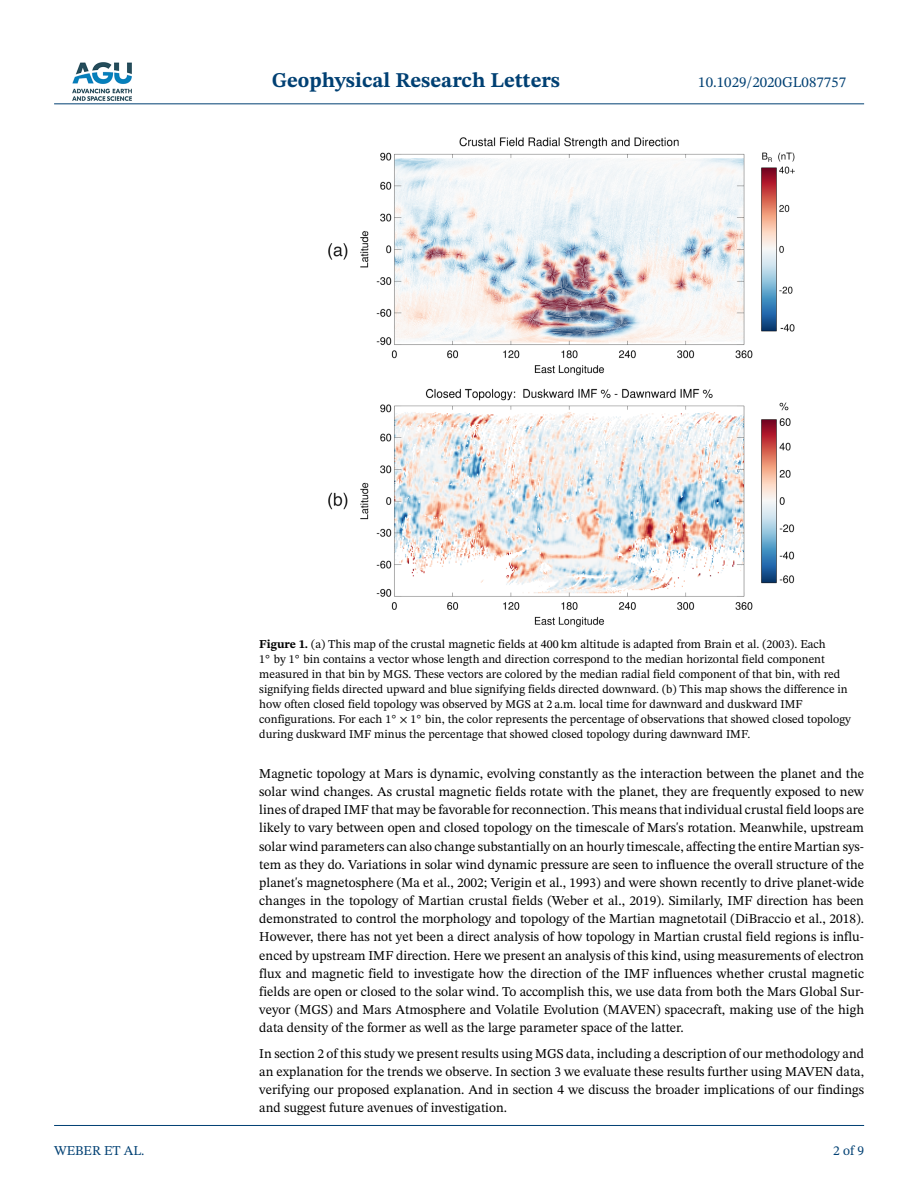
<style>
.page{position:relative;width:918px;height:1188px;background:#fff}
.page>*{position:absolute;margin:0;border:0;box-sizing:border-box;transform-origin:0 0}
.t1{font:700 21px "STIX Two Text";color:#004073}
.t2{font:15px "STIX Two Text";color:#004073}
.t3{font:13.5px/18.1px "STIX Two Text";color:#000;text-align:justify}
.t4{font:13.5px "STIX Two Text";color:#004073}
.t5{font:12px/15px "STIX Two Text";color:#000}
.s1{font-weight:700}
.s2{font-family:"STIX Math"}
</style>
<div class="page">
<img style="left:72px;top:62px;width:60px;height:39px">
<hr style="left:54px;top:103px;width:810px;height:1px;background:#004073">
<img style="left:328px;top:137px;width:467px;height:490px">
<hr style="left:54px;top:1125px;width:810px;height:1px;background:#004073">
<h1 class="t1" style="left:272px;top:72px;width:290px">Geophysical Research Letters</h1>
<p class="t2" style="left:698px;top:77px;width:149px">10.1029/2020GL087757</p>
<p class="t5" style="left:259px;top:638px;width:593px"><span class="s1">Figure 1.</span> (a) This map of the crustal magnetic fields at 400 km altitude is adapted from Brain et al. (2003). Each<br>1<sup>◦</sup> by 1<sup>◦</sup> bin contains a vector whose length and direction correspond to the median horizontal field component measured in that bin by MGS. These vectors are colored by the median radial field component of that bin, with red signifying fields directed upward and blue signifying fields directed downward. (b) This map shows the difference in how often closed field topology was observed by MGS at 2 a.m. local time for dawnward and duskward IMF configurations. For each 1<sup>◦</sup> <span class="s2">×</span> 1<sup>◦</sup> bin, the color represents the percentage of observations that showed closed topology during duskward IMF minus the percentage that showed closed topology during dawnward IMF.</p>
<p class="t3" style="left:259px;top:766px;width:606px">Magnetic topology at Mars is dynamic, evolving constantly as the interaction between the planet and the solar wind changes. As crustal magnetic fields rotate with the planet, they are frequently exposed to new lines of draped IMF that may be favorable for reconnection. This means that individual crustal field loops are likely to vary between open and closed topology on the timescale of Mars's rotation. Meanwhile, upstream solar wind parameters can also change substantially on an hourly timescale, affecting the entire Martian sys&shy;tem as they do. Variations in solar wind dynamic pressure are seen to influence the overall structure of the planet's magnetosphere (Ma et al., 2002; Verigin et al., 1993) and were shown recently to drive planet-wide changes in the topology of Martian crustal fields (Weber et al., 2019). Similarly, IMF direction has been demonstrated to control the morphology and topology of the Martian magnetotail (DiBraccio et al., 2018).<br>However, there has not yet been a direct analysis of how topology in Martian crustal field regions is influ&shy;enced by upstream IMF direction. Here we present an analysis of this kind, using measurements of electron flux and magnetic field to investigate how the direction of the IMF influences whether crustal magnetic fields are open or closed to the solar wind. To accomplish this, we use data from both the Mars Global Sur&shy;veyor (MGS) and Mars Atmosphere and Volatile Evolution (MAVEN) spacecraft, making use of the high data density of the former as well as the large parameter space of the latter.</p>
<p class="t3" style="left:259px;top:1046px;width:606px">In section 2 of this study we present results using MGS data, including a description of our methodology and an explanation for the trends we observe. In section 3 we evaluate these results further using MAVEN data, verifying our proposed explanation. And in section 4 we discuss the broader implications of our findings and suggest future avenues of investigation.</p>
<p class="t4" style="left:54px;top:1145px;width:92px">WEBER ET AL.</p>
<p class="t4" style="left:833px;top:1145px;width:32px">2of9</p>
</div>
